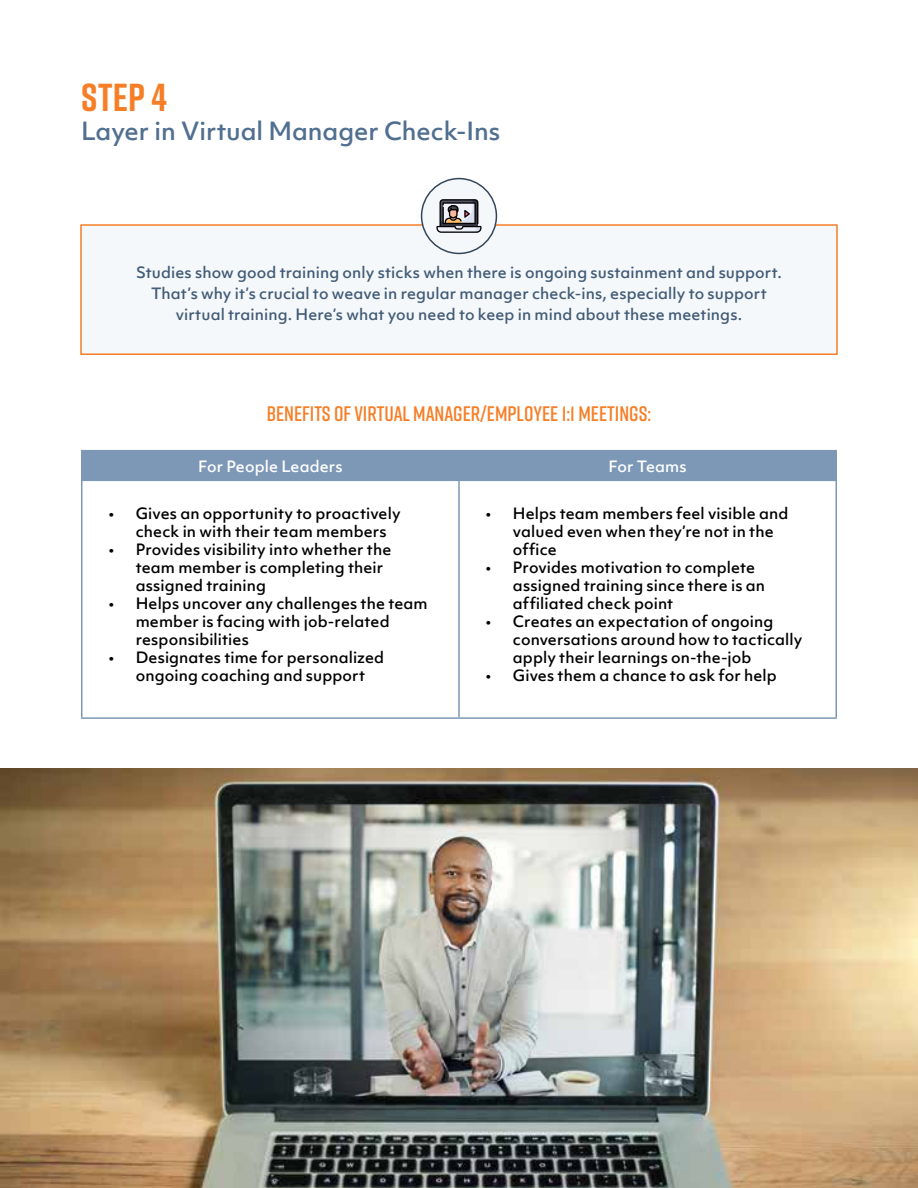
<style>
.page{position:relative;width:918px;height:1188px;background:#fff}
.page>*{position:absolute;margin:0;border:0;box-sizing:border-box;transform-origin:0 0}
.t1{font:700 39px "Rift";color:#f57e27}
.t2{font:500 24px "Objektiv Mk 1";letter-spacing:-.005em;color:#516f90}
.t3{font:600 21px "Rift";color:#f57e27}
.t4{font:500 15px/18px "Objektiv Mk 1";letter-spacing:.005em;color:#000}
.t5{font:500 15px/21px "Objektiv Mk 1";letter-spacing:.005em;color:#425b76;text-align:center}
.t6{font:500 15px "Objektiv Mk 1";letter-spacing:.01em;color:#fff}
</style>
<div class="page">
<div style="left:81px;top:225px;width:756px;height:129px;background:#f5f8fa"></div>
<div style="left:80px;top:224px;width:758px;height:131px;border:2px solid #f57e27"></div>
<div style="left:422px;top:179px;width:74px;height:74px;background:#f5f8fa;border-radius:50%"></div>
<div style="left:421px;top:178px;width:76px;height:76px;border:2px solid #33475b;border-radius:50%"></div>
<svg style="left:436px;top:199px;width:46px;height:34px"></svg>
<div style="left:82px;top:451px;width:754px;height:30px;background:#7c98b6"></div>
<hr style="left:81px;top:450px;width:378px;height:1px;background:#7c98b6">
<hr style="left:81px;top:451px;width:1px;height:30px;background:#7c98b6">
<hr style="left:459px;top:450px;width:378px;height:1px;background:#7c98b6">
<hr style="left:458px;top:451px;width:2px;height:30px;background:#7c98b6">
<hr style="left:836px;top:451px;width:1px;height:30px;background:#7c98b6">
<hr style="left:81px;top:481px;width:1px;height:236px;background:#7c98b6">
<hr style="left:458px;top:481px;width:2px;height:236px;background:#7c98b6">
<hr style="left:836px;top:481px;width:1px;height:236px;background:#7c98b6">
<hr style="left:81px;top:717px;width:378px;height:2px;background:#7c98b6">
<hr style="left:459px;top:717px;width:378px;height:2px;background:#7c98b6">
<img style="left:0;top:769px;width:918px;height:419px">
<h1 class="t1" style="left:81px;top:70px;width:88px">step 4</h1>
<h2 class="t2" style="left:81px;top:114px;width:421px">Layer in Virtual Manager Check-Ins</h2>
<p class="t5" style="left:136px;top:262px;width:647px">Studies show good training only sticks when there is ongoing sustainment and support.<br>That’s why it’s crucial to weave in regular manager check-ins, especially to support virtual training. Here’s what you need to keep in mind about these meetings.</p>
<h3 class="t3" style="left:267px;top:399px;width:386px">BENEFITS OF VIRTUAL MANAGER/EMPLOYEE 1:1 MEETINGS:</h3>
<p class="t6" style="left:198px;top:456px;width:146px">For People Leaders</p>
<p class="t6" style="left:609px;top:456px;width:80px">For Teams</p>
<p class="t4" style="left:136px;top:505px;width:266px;text-indent:-27px">• Gives an opportunity to proactively check in with their team members</p>
<p class="t4" style="left:136px;top:541px;width:257px;text-indent:-27px">• Provides visibility into whether the team member is completing their assigned training</p>
<p class="t4" style="left:136px;top:595px;width:293px;text-indent:-27px">• Helps uncover any challenges the team member is facing with job-related responsibilities</p>
<p class="t4" style="left:109px;top:649px;width:277px;text-align:center">• Designates time for personalized ongoing coaching and support</p>
<p class="t4" style="left:513px;top:505px;width:277px;text-indent:-27px">• Helps team members feel visible and valued even when they’re not in the office</p>
<p class="t4" style="left:513px;top:559px;width:254px;text-indent:-27px">• Provides motivation to complete assigned training since there is an affiliated check point</p>
<p class="t4" style="left:513px;top:613px;width:291px;text-indent:-27px">• Creates an expectation of ongoing conversations around how to tactically apply their learnings on-the-job</p>
<p class="t4" style="left:486px;top:667px;width:292px">• Gives them a chance to ask for help</p>
</div>
